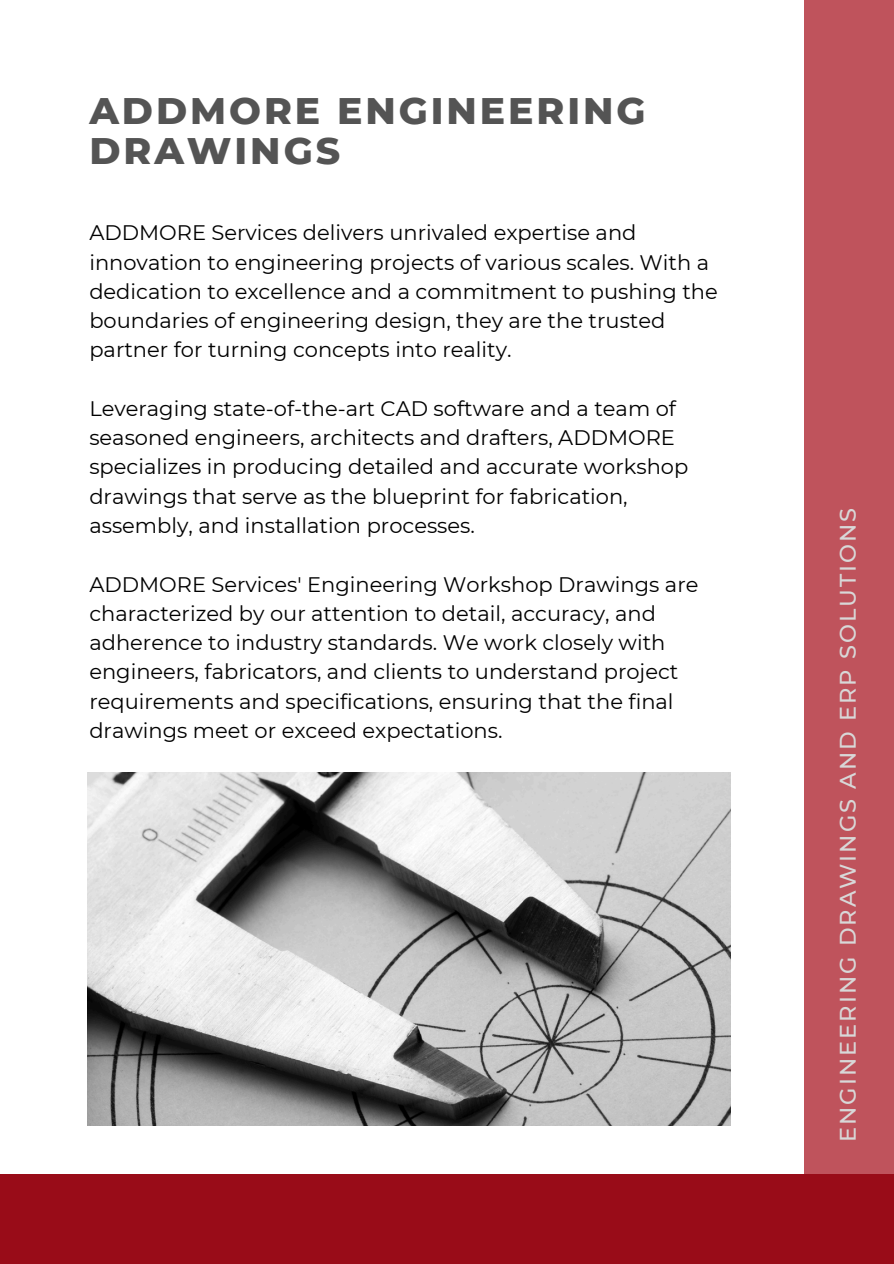
<style>
.page{position:relative;width:894px;height:1264px;background:#fff}
.page>*{position:absolute;margin:0;border:0;box-sizing:border-box;transform-origin:0 0}
.t1{font:800 37.65px/40.5px "Montserrat";letter-spacing:.08em;color:#545454}
.t2{font:500 22.5px "Montserrat";letter-spacing:.09em;color:#d8d8d8}
.t3{font:21px/29.2px "Montserrat";color:#000}
</style>
<div class="page">
<div style="left:804px;top:0;width:89px;height:1231px;background:#bf535c"></div>
<div style="left:0;top:1174px;width:893px;height:89px;background:#990c18"></div>
<img style="left:88px;top:772px;width:642px;height:353px">
<p class="t1" style="left:89px;top:90px;width:557px">ADDMORE ENGINEERING<br>DRAWINGS</p>
<h2 class="t3" style="left:89px;top:218px;width:629px">ADDMORE Services delivers unrivaled expertise and innovation to engineering projects of various scales. With a dedication to excellence and a commitment to pushing the boundaries of engineering design, they are the trusted partner for turning concepts into reality.</h2>
<p class="t3" style="left:89px;top:394px;width:600px">Leveraging state-of-the-art CAD software and a team of seasoned engineers, architects and drafters, ADDMORE specializes in producing detailed and accurate workshop drawings that serve as the blueprint for fabrication, assembly, and installation processes.</p>
<p class="t3" style="left:89px;top:569px;width:610px">ADDMORE Services' Engineering Workshop Drawings are characterized by our attention to detail, accuracy, and adherence to industry standards. We work closely with engineers, fabricators, and clients to understand project requirements and specifications, ensuring that the final drawings meet or exceed expectations.</p>
<p class="t2" style="left:833px;top:1141px;width:635px;rotate:-90deg">ENGINEERING DRAWINGS AND ERP SOLUTIONS</p>
</div>
